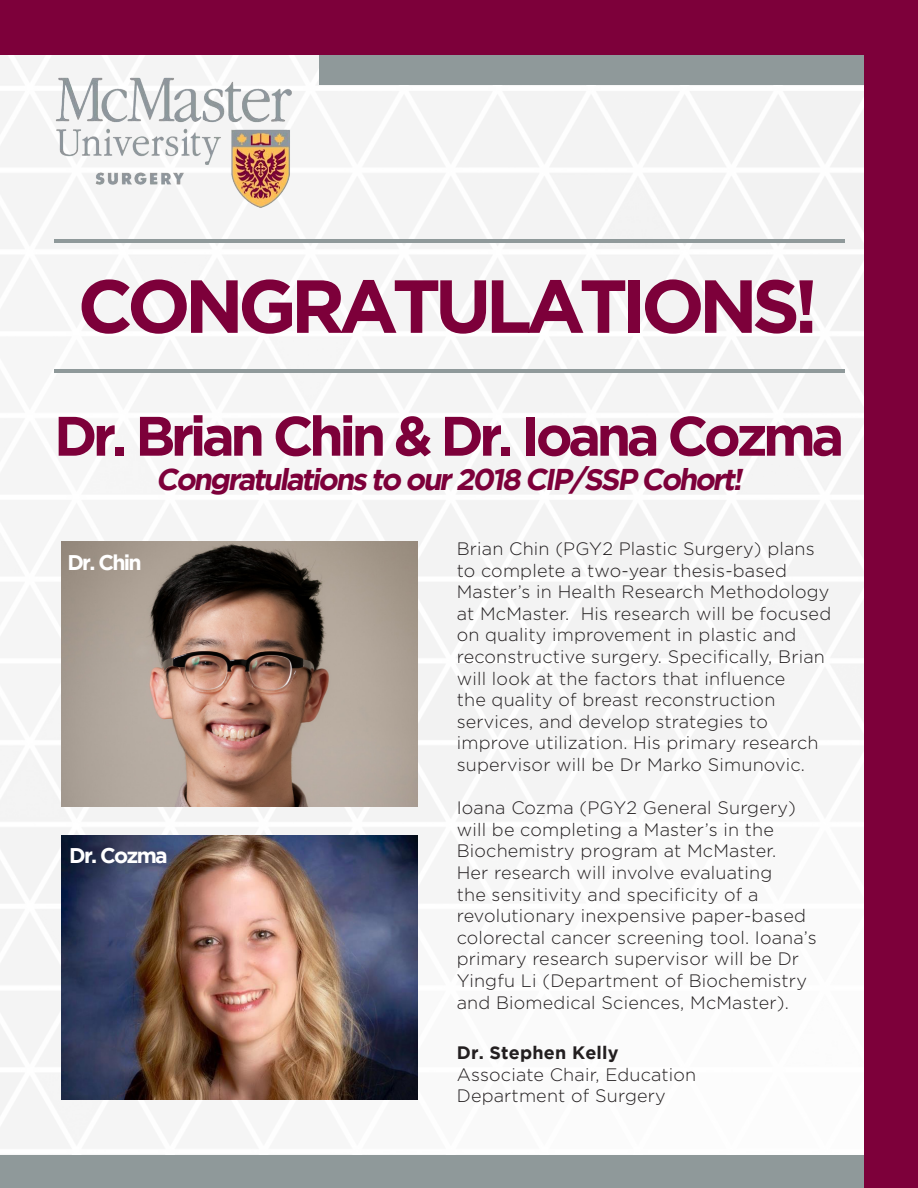
<style>
.page{position:relative;width:918px;height:1188px;background:#fff}
.page>*{position:absolute;margin:0;border:0;box-sizing:border-box;transform-origin:0 0}
.t1{font:700 75px "Gotham";letter-spacing:-.08em;color:#7d003a}
.t2{font:700 55.5px "Gotham";letter-spacing:-.08em;color:#7d003a}
.t3{font:italic 700 30px "Gotham";color:#7d003a}
.t4{font:700 21.15px "Gotham";letter-spacing:-.08em;color:#fff}
.t5{font:300 18px/21.6px "Gotham";letter-spacing:.01em;color:#231f20}
.t6{font:700 18px "Gotham";letter-spacing:.01em;color:#231f20}
</style>
<div class="page">
<img style="left:0;top:54px;width:864px;height:1094px">
<div style="left:0;top:1155px;width:898px;height:33px;background:#8f999a"></div>
<img style="left:53px;top:76px;width:240px;height:133px">
<div style="left:319px;top:11px;width:599px;height:74px;background:#8f999a"></div>
<div style="left:0;top:0;width:918px;height:54px;background:#7d003a"></div>
<div style="left:864px;top:0;width:54px;height:1188px;background:#7d003a"></div>
<hr style="left:54px;top:239px;width:790px;height:4px;background:#8f999a">
<hr style="left:54px;top:369px;width:790px;height:4px;background:#8f999a">
<img style="left:62px;top:542px;width:355px;height:264px">
<img style="left:62px;top:835px;width:355px;height:265px">
<p class="t1" style="left:78px;top:263px;width:742px">CONGRATULATIONS!</p>
<p class="t2" style="left:54px;top:404px;width:792px">Dr. Brian Chin &amp; Dr. Ioana Cozma</p>
<p class="t3" style="left:156px;top:462px;width:593px">Congratulationsto our2018 CIP/SSP Cohort!</p>
<p class="t4" style="left:67px;top:550px;width:76px">Dr. Chin</p>
<p class="t4" style="left:69px;top:843px;width:100px">Dr. Cozma</p>
<p class="t5" style="left:457px;top:538px;width:376px">Brian Chin (PGY2 Plastic Surgery) plans to complete a two-year thesis-based Master’s in Health Research Methodology at McMaster. His research will be focused on quality improvement in plastic and reconstructive surgery. Specifically, Brian will look at the factors that influence<br>the quality of breast reconstruction services, and develop strategies to improve utilization. His primary research supervisor will be Dr Marko Simunovic.</p>
<p class="t5" style="left:457px;top:797px;width:361px">Ioana Cozma (PGY2 General Surgery) will be completing a Master’s in the Biochemistry program at McMaster.<br>Her research will involve evaluating<br>the sensitivity and specificity of a revolutionary inexpensive paper-based colorectal cancer screening tool. Ioana’s primary research supervisor will be Dr Yingfu Li (Department of Biochemistry and Biomedical Sciences, McMaster).</p>
<p class="t6" style="left:457px;top:1042px;width:163px">Dr. Stephen Kelly</p>
<p class="t5" style="left:457px;top:1063px;width:241px">Associate Chair, Education</p>
<p class="t5" style="left:457px;top:1085px;width:210px">Department of Surgery</p>
</div>
